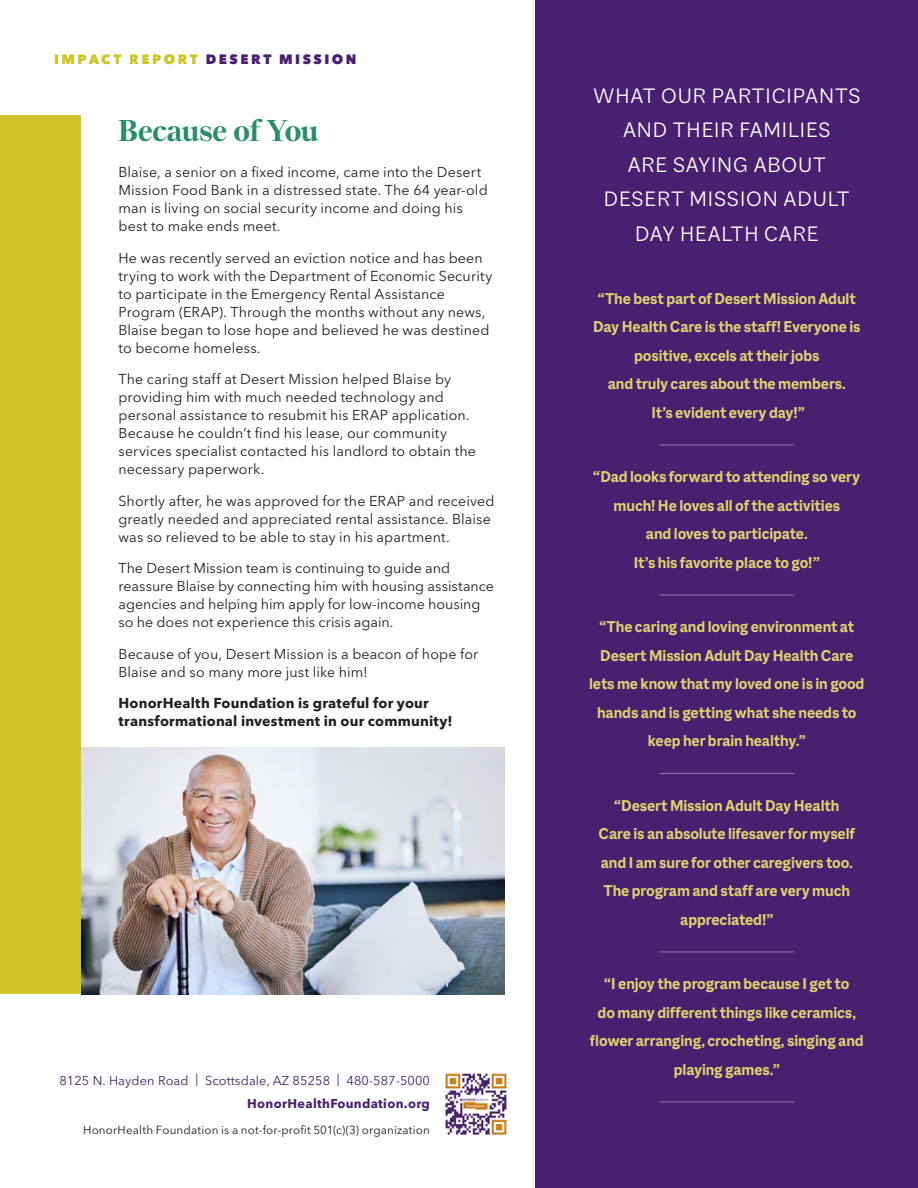
<style>
.page{position:relative;width:918px;height:1188px;background:#fff}
.page>*{position:absolute;margin:0;border:0;box-sizing:border-box;transform-origin:0 0}
.t1{font:700 30px "Nantes";letter-spacing:-.01em;color:#298c6d}
.t2{font:300 22.5px/34.5px "Macklin Sans";letter-spacing:.04em;color:#fff;text-align:center}
.t3{font:700 16.8px/28.5px "Macklin Sans";letter-spacing:-.005em;color:#dbd36f;text-align:center}
.t4{font:14.25px/18px "Avenir Next LT Pro";letter-spacing:.005em;color:#231f20}
.t5{font:700 14.25px/18px "Avenir Next LT Pro";letter-spacing:.015em;color:#231f20}
.t6{font:800 13.5px "Avenir Next LT Pro";letter-spacing:.185em;color:#48206f}
.t7{font:12.75px "Avenir Next LT Pro";letter-spacing:.01em;color:#48206f}
.t8{font:700 12.75px "Avenir Next LT Pro";letter-spacing:.025em;color:#48206f}
.t9{font:11.7px "Avenir Next LT Pro";letter-spacing:.015em;color:#231f20}
.s1{color:#cec52b}
</style>
<div class="page">
<div style="left:536px;top:0;width:382px;height:1188px;background:#48206f"></div>
<hr style="left:659px;top:445px;width:135px;height:1px;background:#8c79a6">
<hr style="left:659px;top:595px;width:135px;height:1px;background:#8c79a6">
<hr style="left:659px;top:773px;width:135px;height:1px;background:#8c79a6">
<hr style="left:659px;top:952px;width:135px;height:1px;background:#8c79a6">
<hr style="left:659px;top:1102px;width:135px;height:1px;background:#8c79a6">
<img style="left:445px;top:1073px;width:62px;height:62px">
<div style="left:0;top:116px;width:81px;height:878px;background:#cec52b"></div>
<img style="left:81px;top:747px;width:423px;height:247px">
<p class="t6" style="left:54px;top:51px;width:304px"><span class="s1">IMPACT REPORT</span> DESERT MISSION</p>
<h1 class="t1" style="left:118px;top:108px;width:202px">Because of You</h1>
<p class="t4" style="left:118px;top:163px;width:371px">Blaise, a senior on a fixed income, came into the Desert Mission Food Bank in a distressed state. The 64 year-old man is living on social security income and doing his best to make ends meet.</p>
<p class="t4" style="left:118px;top:249px;width:375px">He was recently served an eviction notice and has been trying to work with the Department of Economic Security to participate in the Emergency Rental Assistance Program (ERAP). Through the months without any news, Blaise began to lose hope and believed he was destined to become homeless.</p>
<p class="t4" style="left:118px;top:370px;width:359px">The caring staff at Desert Mission helped Blaise by providing him with much needed technology and personal assistance to resubmit his ERAP application.<br>Because he couldn’t find his lease, our community services specialist contacted his landlord to obtain the necessary paperwork.</p>
<p class="t4" style="left:118px;top:492px;width:378px">Shortly after, he was approved for the ERAP and received greatly needed and appreciated rental assistance. Blaise was so relieved to be able to stay in his apartment.</p>
<p class="t4" style="left:118px;top:559px;width:377px">The Desert Mission team is continuing to guide and reassure Blaise by connecting him with housing assistance agencies and helping him apply for low-income housing so he does not experience this crisis again.</p>
<p class="t4" style="left:118px;top:645px;width:361px">Because of you, Desert Mission is a beacon of hope for<br>Blaise and so many more just like him!</p>
<p class="t5" style="left:118px;top:694px;width:336px">HonorHealth Foundation is grateful for your transformational investment in our community!</p>
<p class="t7" style="left:59px;top:1072px;width:372px">8125 N. Hayden Road | Scottsdale, AZ 85258 | 480-587-5000</p>
<p class="t8" style="left:247px;top:1096px;width:184px">HonorHealthFoundation.org</p>
<p class="t9" style="left:83px;top:1123px;width:348px">HonorHealth Foundation is a not-for-profit 501(c)(3) organization</p>
<h2 class="t2" style="left:593px;top:78px;width:269px">WHAT OUR PARTICIPANTS<br>AND THEIR FAMILIES<br>ARE SAYING ABOUT<br>DESERT MISSION ADULT<br>DAY HEALTH CARE</h2>
<p class="t3" style="left:593px;top:284px;width:269px">“The best part of Desert Mission Adult Day Health Care is the staff! Everyone is positive, excels at their jobs<br>and truly cares about the members.<br>It’s evident every day!”</p>
<p class="t3" style="left:593px;top:462px;width:269px">“Dad looks forward to attending so very much! He loves all of the activities<br>and loves to participate.<br>It’s his favorite place to go!”</p>
<p class="t3" style="left:589px;top:612px;width:277px">“The caring and loving environment at Desert Mission Adult Day Health Care lets me know that my loved one is in good hands and is getting what she needs to keep her brain healthy.”</p>
<p class="t3" style="left:599px;top:791px;width:258px">“Desert Mission Adult Day Health<br>Care is an absolute lifesaver for myself and I am sure for other caregivers too.<br>The program and staff are very much appreciated!”</p>
<p class="t3" style="left:590px;top:969px;width:275px">“I enjoy the program because I get to<br>do many different things like ceramics, flower arranging, crocheting, singing and playing games.”</p>
</div>
